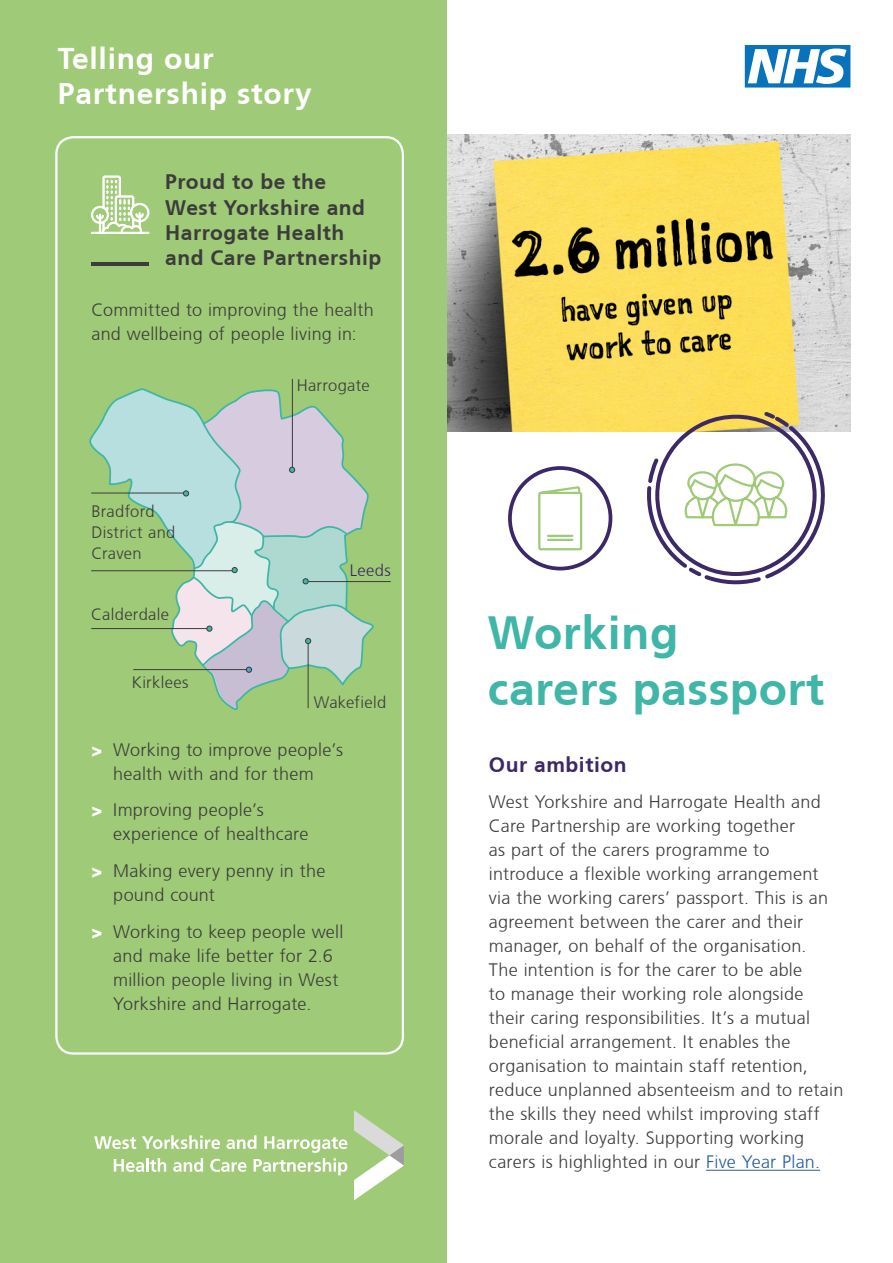
<style>
.page{position:relative;width:893px;height:1263px;background:#fff}
.page>*{position:absolute;margin:0;border:0;box-sizing:border-box;transform-origin:0 0}
.t1{font:700 46.5px/55.8px "Frutiger CE";letter-spacing:.01em;color:#3fb6a7}
.t2{font:700 30px/34.8px "Frutiger CE";letter-spacing:.025em;color:#fff}
.t3{font:700 21px/25.2px "Frutiger CE";letter-spacing:.025em;color:#3c3c3b}
.t4{font:700 21px "Frutiger CE";letter-spacing:.025em;color:#3c2867}
.t5{font:300 18px/24px "Frutiger CE";letter-spacing:.015em;color:#3c3c3b}
.t6{font:300 16.5px/21px "Frutiger CE";letter-spacing:.02em;color:#3c3c3b}
.t7{font:300 16.5px "Frutiger CE";letter-spacing:.025em;color:#3c2867}
.s1{font-weight:900;font-size:18.15px;color:#fff}
.s2{color:#275b9c}
</style>
<div class="page">
<img style="left:446px;top:135px;width:404px;height:297px">
<svg style="left:745px;top:45px;width:105px;height:43px"></svg>
<hr style="left:706px;top:1170px;width:114px;height:1px;background:#275b9c">
<div style="left:0;top:0;width:446px;height:1263px;background:#9fca77"></div>
<svg style="left:94px;top:1135px;width:253px;height:40px"></svg>
<svg style="left:354px;top:1110px;width:50px;height:90px"></svg>
<div style="left:55px;top:136px;width:349px;height:918px;border:2px solid #fff;border-radius:17px"></div>
<hr style="left:91px;top:263px;width:58px;height:3px;background:#3c3c3b">
<svg style="left:91px;top:176px;width:58px;height:58px"></svg>
<svg style="left:89px;top:389px;width:284px;height:321px"></svg>
<hr style="left:91px;top:628px;width:116px;height:1px;background:#3c3c3b">
<hr style="left:91px;top:570px;width:141px;height:1px;background:#3c3c3b">
<hr style="left:308px;top:581px;width:83px;height:1px;background:#3c3c3b">
<hr style="left:91px;top:492px;width:93px;height:1px;background:#3c3c3b">
<hr style="left:292px;top:379px;width:1px;height:89px;background:#3c3c3b">
<hr style="left:308px;top:644px;width:1px;height:64px;background:#3c3c3b">
<hr style="left:133px;top:669px;width:113px;height:1px;background:#3c3c3b">
<div style="left:508px;top:466px;width:104px;height:104px;border:4px solid #3c2867;border-radius:50%"></div>
<svg style="left:644px;top:409px;width:192px;height:176px"></svg>
<svg style="left:538px;top:486px;width:45px;height:65px"></svg>
<h2 class="t2" style="left:58px;top:41px;width:255px">Telling our<br>Partnership story</h2>
<p class="t3" style="left:165px;top:169px;width:218px">Proud to be the<br>West Yorkshire and<br>Harrogate Health and Care Partnership</p>
<p class="t5" style="left:91px;top:297px;width:284px">Committed to improving the health and wellbeing of people living in:</p>
<p class="t6" style="left:91px;top:501px;width:85px">Bradford<br>District and<br>Craven</p>
<p class="t6" style="left:91px;top:604px;width:79px">Calderdale</p>
<p class="t6" style="left:132px;top:672px;width:58px">Kirklees</p>
<p class="t6" style="left:297px;top:375px;width:74px">Harrogate</p>
<p class="t7" style="left:350px;top:561px;width:43px">Leeds</p>
<p class="t6" style="left:314px;top:692px;width:74px">Wakefield</p>
<p class="t5" style="left:91px;top:737px;width:253px;text-align:center"><span class="s1">&gt;</span> Working to improve people’s health with and for them</p>
<p class="t5" style="left:113px;top:798px;width:197px;text-indent:-22px"><span class="s1">&gt;</span> Improving people’s experience of healthcare</p>
<p class="t5" style="left:113px;top:859px;width:214px;text-indent:-22px"><span class="s1">&gt;</span> Making every penny in the pound count</p>
<p class="t5" style="left:113px;top:919px;width:232px;text-indent:-22px"><span class="s1">&gt;</span> Working to keep people well and make life better for 2.6 million people living in West<br>Yorkshire and Harrogate.</p>
<h1 class="t1" style="left:488px;top:605px;width:338px">Working<br>carers passport</h1>
<p class="t4" style="left:489px;top:752px;width:139px">Our ambition</p>
<p class="t5" style="left:489px;top:790px;width:356px">West Yorkshire and Harrogate Health and Care Partnership are working together<br>as part of the carers programme to introduce a flexible working arrangement via the working carers’ passport. This is an agreement between the carer and their manager, on behalf of the organisation.<br>The intention is for the carer to be able<br>to manage their working role alongside their caring responsibilities. It’s a mutual beneficial arrangement. It enables the organisation to maintain staff retention, reduce unplanned absenteeism and to retain the skills they need whilst improving staff morale and loyalty. Supporting working carers is highlighted in our <span class="s2">Five Year Plan.</span></p>
</div>
